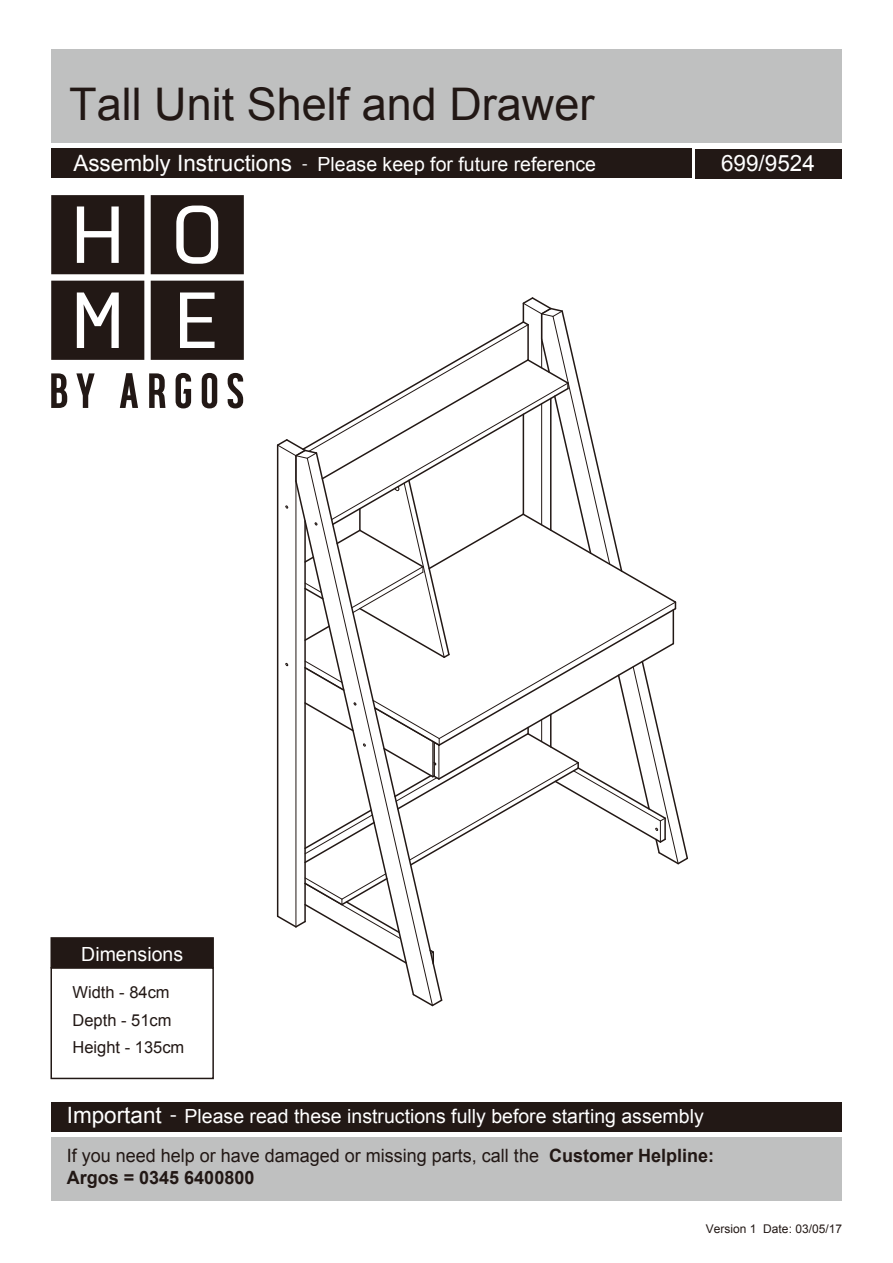
<style>
.page{position:relative;width:893px;height:1263px;background:#fff}
.page>*{position:absolute;margin:0;border:0;box-sizing:border-box;transform-origin:0 0}
.t1{font:45px "Arial";color:#221815}
.t2{font:22.5px "Arial";color:#fff}
.t3{font:19.5px "Arial";color:#fff}
.t4{font:18.3px/22.5px "Arial";color:#221815}
.t5{font:16.5px/27.2px "Arial";color:#221815}
.t6{font:12px "Arial";color:#221815}
.s1{font-size:22.5px}
.s2{font-size:16.2px}
.s3{font-weight:700}
</style>
<div class="page">
<div style="left:51px;top:1102px;width:791px;height:29px;background:#221815"></div>
<div style="left:51px;top:1137px;width:791px;height:63px;background:#bfc0c0"></div>
<div style="left:695px;top:149px;width:147px;height:29px;background:#221815"></div>
<div style="left:51px;top:149px;width:641px;height:29px;background:#221815"></div>
<div style="left:51px;top:50px;width:791px;height:93px;background:#bfc0c0"></div>
<div style="left:50px;top:937px;width:164px;height:31px;background:#221815;border:2px solid #221815"></div>
<div style="left:50px;top:967px;width:164px;height:112px;border:2px solid #221815"></div>
<hr style="left:277px;top:445px;width:1px;height:471px;background:#221815">
<svg style="left:415px;top:881px;width:18px;height:111px"></svg>
<svg style="left:414px;top:992px;width:29px;height:15px"></svg>
<svg style="left:276px;top:873px;width:132px;height:92px"></svg>
<svg style="left:428px;top:948px;width:6px;height:16px"></svg>
<svg style="left:276px;top:297px;width:412px;height:570px"></svg>
<svg style="left:51px;top:373px;width:16px;height:35px"></svg>
<svg style="left:76px;top:373px;width:19px;height:35px"></svg>
<svg style="left:120px;top:373px;width:18px;height:35px"></svg>
<svg style="left:149px;top:373px;width:16px;height:35px"></svg>
<svg style="left:176px;top:373px;width:15px;height:35px"></svg>
<svg style="left:202px;top:373px;width:15px;height:35px"></svg>
<svg style="left:228px;top:373px;width:15px;height:35px"></svg>
<svg style="left:51px;top:195px;width:93px;height:79px;background:#403835"></svg>
<svg style="left:151px;top:195px;width:93px;height:79px;background:#473f3d"></svg>
<div style="left:184px;top:212px;width:27px;height:45px;background:#221815;border-radius:11px"></div>
<svg style="left:51px;top:281px;width:93px;height:79px;background:#453d3a"></svg>
<svg style="left:151px;top:281px;width:93px;height:79px;background:#3d3431"></svg>
<h1 class="t1" style="left:69px;top:75px;width:527px">Tall Unit Shelf and Drawer</h1>
<p class="t3" style="left:73px;top:151px;width:524px"><span class="s1">Assembly Instructions</span> <span class="s2">-</span> Please keep for future reference</p>
<p class="t2" style="left:721px;top:148px;width:95px">699/9524</p>
<p class="t3" style="left:81px;top:941px;width:103px">Dimensions</p>
<p class="t5" style="left:73px;top:979px;width:113px">Width - 84cm<br>Depth - 51cm<br>Height - 135cm</p>
<p class="t2" style="left:67px;top:1100px;width:97px">Important</p>
<p class="t4" style="left:67px;top:1144px;width:649px">If you need help or have damaged or missing parts, call the <span class="s3">Customer Helpline:<br>Argos = 0345 6400800</span></p>
<p class="t3" style="left:170px;top:1103px;width:535px">- Please read these instructions fully before starting assembly</p>
<p class="t6" style="left:706px;top:1220px;width:138px">Version 1 Date: 03/05/17</p>
</div>
